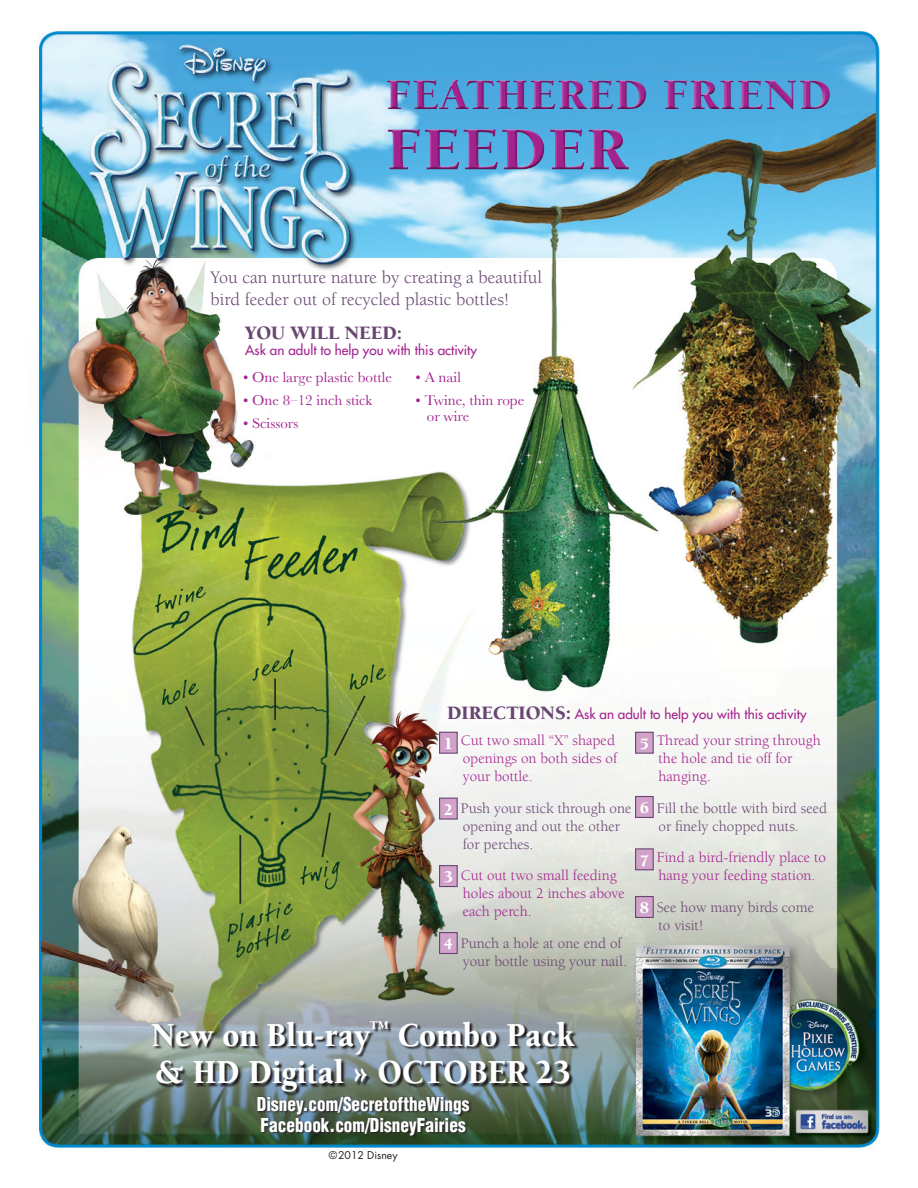
<style>
.page{position:relative;width:918px;height:1188px;background:#fff}
.page>*{position:absolute;margin:0;border:0;box-sizing:border-box;transform-origin:0 0}
.t1{font:900 63px "Berkeley";letter-spacing:.02em;color:#a3238e}
.t2{font:900 45px "Berkeley";letter-spacing:.02em;color:#a3238e}
.t3{font:900 34.5px/37.5px "Berkeley";color:#fff;scale:.92 1}
.t4{font:900 19.5px "Berkeley";color:#684671}
.t5{font:900 condensed 18.75px/21px "Helvetica";color:#fff;scale:.92 1}
.t6{font:18px/21.6px "Berkeley";color:#684671}
.t7{font:900 16.8px "Berkeley";color:#fff}
.t8{font:15px/18px "Berkeley";color:#a3238e}
.t9{font:15px/18px "Berkeley";color:#684671}
.t10{font:15px/16.5px "Baskerville";color:#a3238e}
.t11{font:13.5px "Futura";color:#a3238e}
.t12{font:10.5px "Futura";color:#231f20}
.s1{font-family:"Berkeley";font-weight:900;font-size:19.5px;color:#684671}
</style>
<div class="page">
<img style="left:39px;top:31px;width:841px;height:1118px">
<div style="left:385px;top:77px;width:448px;height:93px;background:#49a8de"></div>
<div style="left:385px;top:79px;width:448px;height:93px;background:#231f20;opacity:.75"></div>
<div style="left:440px;top:732px;width:17px;height:21px;background:#d1a3cb"></div>
<div style="left:439px;top:732px;width:19px;height:22px;border:1px solid #684671"></div>
<div style="left:636px;top:732px;width:17px;height:21px;background:#d1a3cb"></div>
<div style="left:635px;top:732px;width:19px;height:22px;border:1px solid #684671"></div>
<div style="left:636px;top:797px;width:17px;height:20px;background:#d1a3cb"></div>
<div style="left:635px;top:796px;width:19px;height:22px;border:1px solid #684671"></div>
<div style="left:636px;top:849px;width:17px;height:21px;background:#d1a3cb"></div>
<div style="left:635px;top:848px;width:19px;height:22px;border:1px solid #684671"></div>
<div style="left:636px;top:897px;width:17px;height:20px;background:#d1a3cb"></div>
<div style="left:635px;top:896px;width:19px;height:22px;border:1px solid #684671"></div>
<div style="left:440px;top:798px;width:17px;height:21px;background:#d1a3cb"></div>
<div style="left:439px;top:798px;width:19px;height:22px;border:1px solid #684671"></div>
<div style="left:440px;top:866px;width:17px;height:21px;background:#d1a3cb"></div>
<div style="left:439px;top:865px;width:19px;height:22px;border:1px solid #684671"></div>
<div style="left:440px;top:933px;width:17px;height:21px;background:#d1a3cb"></div>
<div style="left:439px;top:932px;width:19px;height:22px;border:1px solid #684671"></div>
<svg style="left:152px;top:1022px;width:427px;height:74px"></svg>
<svg style="left:257px;top:1096px;width:215px;height:43px"></svg>
<h2 class="t2" style="left:386px;top:71px;width:448px">FEATHERED FRIEND</h2>
<h1 class="t1" style="left:386px;top:116px;width:244px">FEEDER</h1>
<p class="t6" style="left:211px;top:267px;width:333px">You can nurture nature by creating a beautiful bird feeder out of recycled plastic bottles!</p>
<h3 class="t4" style="left:245px;top:322px;width:159px">YOU WILL NEED:</h3>
<p class="t11" style="left:245px;top:341px;width:233px">Ask an adult to help you with this activity</p>
<p class="t10" style="left:243px;top:368px;width:150px">• One large plastic bottle</p>
<p class="t10" style="left:243px;top:392px;width:131px">• One 8–12 inch stick</p>
<p class="t10" style="left:243px;top:415px;width:57px">• Scissors</p>
<p class="t10" style="left:416px;top:368px;width:47px">• A nail</p>
<p class="t10" style="left:427px;top:392px;width:99px;text-indent:-11px">• Twine, thin rope or wire</p>
<p class="t11" style="left:447px;top:705px;width:361px"><span class="s1">DIRECTIONS:</span> Ask an adult to help you with this activity</p>
<p class="t8" style="left:463px;top:732px;width:156px;text-indent:-13px">1 Cut two small “X” shaped openings on both sides of your bottle.</p>
<p class="t9" style="left:463px;top:799px;width:170px;text-indent:-13px">2 Push your stick through one opening and out the other for perches.</p>
<p class="t8" style="left:463px;top:867px;width:164px;text-indent:-13px">3 Cut out two small feeding holes about 2 inches above each perch.</p>
<p class="t9" style="left:463px;top:934px;width:166px;text-indent:-13px">4 Punch a hole at one end of your bottle using your nail.</p>
<p class="t8" style="left:659px;top:732px;width:164px;text-indent:-14px">5 Thread your string through the hole and tie off for hanging.</p>
<p class="t9" style="left:659px;top:799px;width:170px;text-indent:-14px">6 Fill the bottle with bird seed or finely chopped nuts.</p>
<p class="t8" style="left:645px;top:849px;width:183px;text-align:center">7 Find a bird-friendly place to hang your feeding station.</p>
<p class="t9" style="left:659px;top:898px;width:157px;text-indent:-14px">8 See how many birds come to visit!</p>
<p class="t7" style="left:444px;top:735px;width:11px">1</p>
<p class="t7" style="left:640px;top:735px;width:11px">5</p>
<p class="t7" style="left:640px;top:799px;width:11px">6</p>
<p class="t7" style="left:444px;top:801px;width:11px">2</p>
<p class="t7" style="left:640px;top:851px;width:11px">7</p>
<p class="t7" style="left:640px;top:899px;width:11px">8</p>
<p class="t7" style="left:444px;top:868px;width:11px">3</p>
<p class="t7" style="left:444px;top:935px;width:11px">4</p>
<h3 class="t3" style="left:152px;top:1017px;width:462px">NEW ON BLU-RAY<sup>™</sup> COMBO PACK &amp; HD DIGITAL » OCTOBER 23</h3>
<p class="t5" style="left:257px;top:1094px;width:233px">Disney.com/SecretoftheWings<br>Facebook.com/DisneyFairies</p>
<p class="t12" style="left:329px;top:1148px;width:70px">©2012 Disney</p>
</div>
